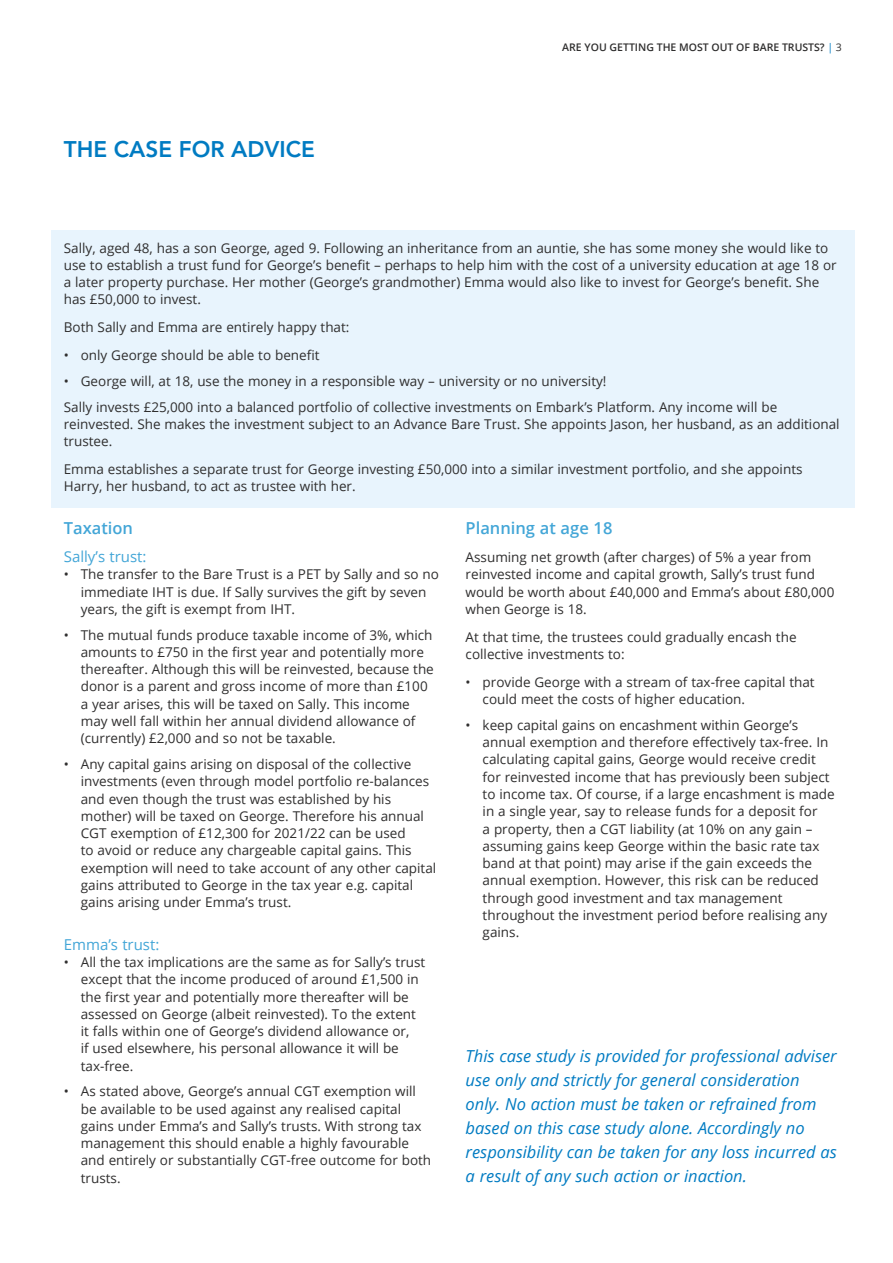
<style>
.page{position:relative;width:893px;height:1263px;background:#fff}
.page>*{position:absolute;margin:0;border:0;box-sizing:border-box;transform-origin:0 0}
.t1{font:800 22.5px "Avenir LT Std";color:#007bc2}
.t2{font:italic 16.5px/24px "Open Sans";color:#007bc2}
.t3{font:600 16.5px "Open Sans";color:#43a6d7}
.t4{font:15px "Open Sans";color:#43a6d7}
.t5{font:13.5px/17.2px "Open Sans";color:#2f2e2e}
.t6{font:600 10.5px "Open Sans";color:#2f2e2e}
.s1{font-weight:400;color:#007bc2}
.s2{font-weight:400}
</style>
<div class="page">
<div style="left:51px;top:230px;width:804px;height:90px;background:#e8f4fd"></div>
<div style="left:51px;top:309px;width:804px;height:39px;background:#e8f4fd"></div>
<div style="left:51px;top:337px;width:804px;height:39px;background:#e8f4fd"></div>
<div style="left:51px;top:363px;width:804px;height:39px;background:#e8f4fd"></div>
<div style="left:51px;top:389px;width:804px;height:73px;background:#e8f4fd"></div>
<div style="left:51px;top:451px;width:804px;height:56px;background:#e8f4fd"></div>
<h1 class="t1" style="left:64px;top:136px;width:253px">THE CASE FOR ADVICE</h1>
<p class="t6" style="left:562px;top:40px;width:281px">ARE YOU GETTING THE MOST OUT OF BARE TRUSTS? <span class="s1">|</span> <span class="s2">3</span></p>
<p class="t5" style="left:64px;top:239px;width:774px">Sally, aged 48, has a son George, aged 9. Following an inheritance from an auntie, she has some money she would like to use to establish a trust fund for George’s benefit – perhaps to help him with the cost of a university education at age 18 or a later property purchase. Her mother (George’s grandmother) Emma would also like to invest for George’s benefit. She has £50,000 to invest.</p>
<p class="t5" style="left:64px;top:318px;width:287px">Both Sally and Emma are entirely happy that:</p>
<p class="t5" style="left:64px;top:346px;width:257px">• only George should be able to benefit</p>
<p class="t5" style="left:64px;top:368px;width:715px;line-height:25.8px">• George will, at 18, use the money in a responsible way – university or no university!<br>Sally invests £25,000 into a balanced portfolio of collective investments on Embark’s Platform. Any income will be</p>
<p class="t5" style="left:64px;top:415px;width:777px">reinvested. She makes the investment subject to an Advance Bare Trust. She appoints Jason, her husband, as an additional trustee.</p>
<p class="t5" style="left:64px;top:460px;width:740px">Emma establishes a separate trust for George investing £50,000 into a similar investment portfolio, and she appoints<br>Harry, her husband, to act as trustee with her.</p>
<p class="t3" style="left:64px;top:517px;width:71px">Taxation</p>
<p class="t4" style="left:64px;top:546px;width:84px">Sally’s trust:</p>
<p class="t5" style="left:81px;top:565px;width:360px;text-indent:-17px">• The transfer to the Bare Trust is a PET by Sally and so no immediate IHT is due. If Sally survives the gift by seven years, the gift is exempt from IHT.</p>
<p class="t5" style="left:81px;top:626px;width:355px;text-indent:-17px">• The mutual funds produce taxable income of 3%, which amounts to £750 in the first year and potentially more thereafter. Although this will be reinvested, because the donor is a parent and gross income of more than £100 a year arises, this will be taxed on Sally. This income may well fall within her annual dividend allowance of (currently) £2,000 and so not be taxable.</p>
<p class="t5" style="left:81px;top:755px;width:357px;text-indent:-17px">• Any capital gains arising on disposal of the collective investments (even through model portfolio re-balances and even though the trust was established by his mother) will be taxed on George. Therefore his annual CGT exemption of £12,300 for 2021/22 can be used<br>to avoid or reduce any chargeable capital gains. This exemption will need to take account of any other capital gains attributed to George in the tax year e.g. capital gains arising under Emma’s trust.</p>
<p class="t4" style="left:64px;top:934px;width:97px">Emma’s trust:</p>
<p class="t5" style="left:81px;top:953px;width:346px;text-indent:-17px">• All the tax implications are the same as for Sally’s trust except that the income produced of around £1,500 in the first year and potentially more thereafter will be assessed on George (albeit reinvested). To the extent it falls within one of George’s dividend allowance or,<br>if used elsewhere, his personal allowance it will be tax-free.</p>
<p class="t5" style="left:81px;top:1082px;width:352px;text-indent:-17px">• As stated above, George’s annual CGT exemption will be available to be used against any realised capital gains under Emma’s and Sally’s trusts. With strong tax management this should enable a highly favourable and entirely or substantially CGT-free outcome for both trusts.</p>
<p class="t3" style="left:466px;top:517px;width:148px">Planning at age 18</p>
<p class="t5" style="left:466px;top:548px;width:370px">Assuming net growth (after charges) of 5% a year from reinvested income and capital growth, Sally’s trust fund would be worth about £40,000 and Emma’s about £80,000 when George is 18.</p>
<p class="t5" style="left:466px;top:628px;width:332px">At that time, the trustees could gradually encash the collective investments to:</p>
<p class="t5" style="left:483px;top:673px;width:334px;text-indent:-17px">• provide George with a stream of tax-free capital that could meet the costs of higher education.</p>
<p class="t5" style="left:483px;top:716px;width:354px;text-indent:-17px">• keep capital gains on encashment within George’s annual exemption and therefore effectively tax-free. In calculating capital gains, George would receive credit for reinvested income that has previously been subject to income tax. Of course, if a large encashment is made in a single year, say to release funds for a deposit for<br>a property, then a CGT liability (at 10% on any gain – assuming gains keep George within the basic rate tax band at that point) may arise if the gain exceeds the annual exemption. However, this risk can be reduced through good investment and tax management throughout the investment period before realising any gains.</p>
<p class="t2" style="left:466px;top:1044px;width:373px">This case study is provided for professional adviser use only and strictly for general consideration only. No action must be taken or refrained from based on this case study alone. Accordingly no responsibility can be taken for any loss incurred as a result of any such action or inaction.</p>
</div>
